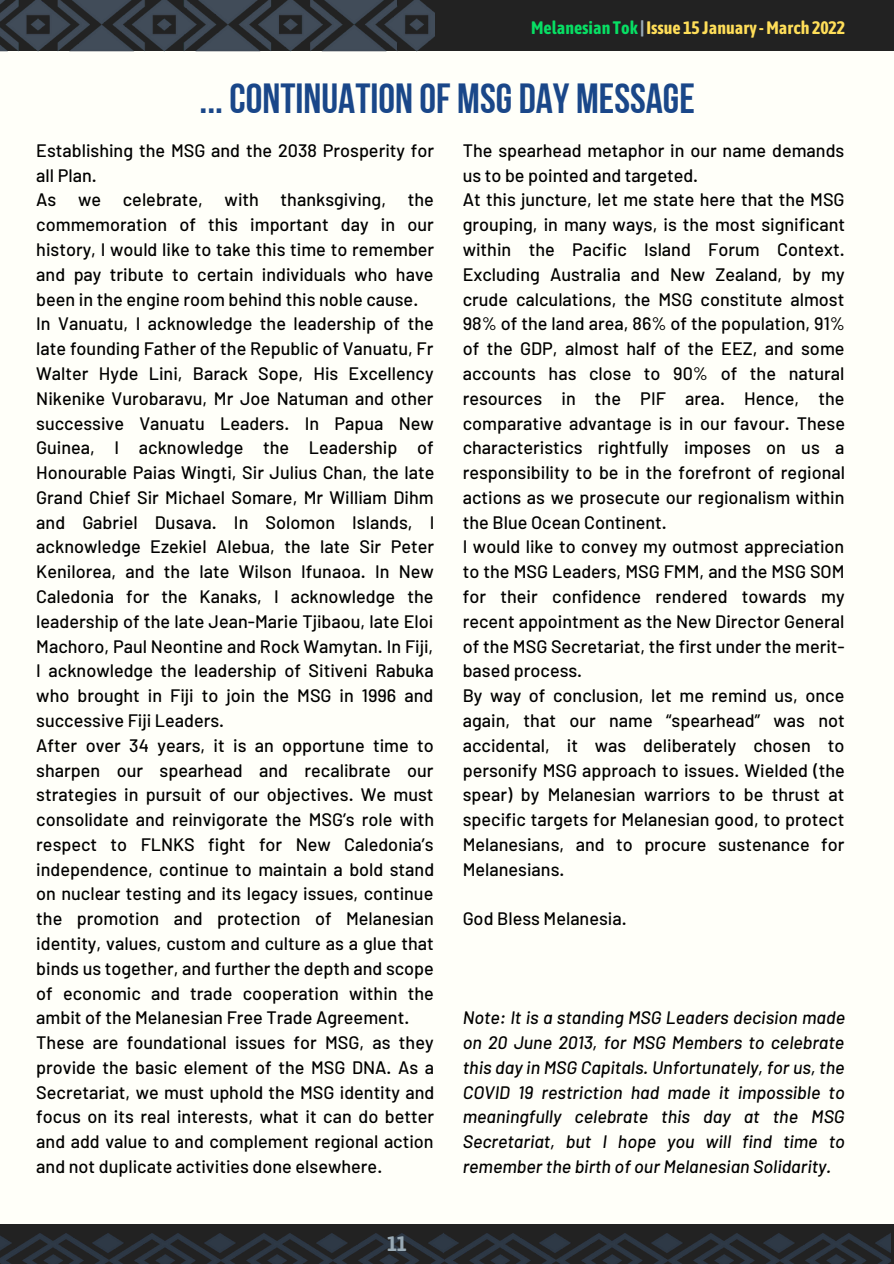
<style>
.page{position:relative;width:894px;height:1264px;background:#fff}
.page>*{position:absolute;margin:0;border:0;box-sizing:border-box;transform-origin:0 0}
.t1{font:42px "Bebas Neue Cyrillic";color:#1a4789}
.t2{font:700 21px "Asap Condensed";color:#99aab5}
.t3{font:500 18px/24.8px "Barlow";color:#000;text-align:justify}
.t4{font:italic 500 18px/24.8px "Barlow";color:#000;text-align:justify}
.t5{font:700 18px "Asap Condensed";color:#ffde59}
.s1{color:#07df64}
.s2{color:#99aab5}
</style>
<div class="page">
<div style="left:0;top:0;width:893px;height:1263px;background:#fffff9"></div>
<div style="left:0;top:0;width:893px;height:51px;background:#222"></div>
<img style="left:0;top:0;width:434px;height:52px">
<img style="left:0;top:1224px;width:890px;height:39px">
<p class="t5" style="left:531px;top:17px;width:315px"><span class="s1">Melanesian Tok</span> <span class="s2">|</span> Issue 15 January -March 2022</p>
<p class="t1" style="left:199px;top:82px;width:496px">... CONTINUATION OF MSG DAY MESSAGE</p>
<p class="t3" style="left:36px;top:137px;width:399px">Establishing the MSG and the 2038 Prosperity for all Plan.</p>
<p class="t3" style="left:36px;top:187px;width:399px">As we celebrate, with thanksgiving, the commemoration of this important day in our history, I would like to take this time to remember and pay tribute to certain individuals who have been in the engine room behind this noble cause.</p>
<p class="t3" style="left:36px;top:311px;width:399px">In Vanuatu, I acknowledge the leadership of the late founding Father of the Republic of Vanuatu, Fr Walter Hyde Lini, Barack Sope, His Excellency Nikenike Vurobaravu, Mr Joe Natuman and other successive Vanuatu Leaders. In Papua New Guinea, I acknowledge the Leadership of Honourable Paias Wingti, Sir Julius Chan, the late Grand Chief Sir Michael Somare, Mr William Dihm and Gabriel Dusava. In Solomon Islands, I acknowledge Ezekiel Alebua, the late Sir Peter Kenilorea, and the late Wilson Ifunaoa. In New Caledonia for the Kanaks, I acknowledge the leadership of the late Jean-Marie Tjibaou, late Eloi Machoro, Paul Neontine and Rock Wamytan. In Fiji, I acknowledge the leadership of Sitiveni Rabuka who brought in Fiji to join the MSG in 1996 and successive Fiji Leaders.</p>
<p class="t3" style="left:36px;top:732px;width:399px">After over 34 years, it is an opportune time to sharpen our spearhead and recalibrate our strategies in pursuit of our objectives. We must consolidate and reinvigorate the MSG’s role with respect to FLNKS fight for New Caledonia’s independence, continue to maintain a bold stand on nuclear testing and its legacy issues, continue the promotion and protection of Melanesian identity, values, custom and culture as a glue that binds us together, and further the depth and scope of economic and trade cooperation within the ambit of the Melanesian Free Trade Agreement.</p>
<p class="t3" style="left:36px;top:1029px;width:399px">These are foundational issues for MSG, as they provide the basic element of the MSG DNA. As a Secretariat, we must uphold the MSG identity and focus on its real interests, what it can do better and add value to and complement regional action and not duplicate activities done elsewhere.</p>
<p class="t3" style="left:462px;top:137px;width:383px">The spearhead metaphor in our name demands us to be pointed and targeted.</p>
<p class="t3" style="left:462px;top:187px;width:384px">At this juncture, let me state here that the MSG grouping, in many ways, is the most significant within the Pacific Island Forum Context.<br>Excluding Australia and New Zealand, by my crude calculations, the MSG constitute almost 98% of the land area, 86% of the population, 91% of the GDP, almost half of the EEZ, and some accounts has close to 90% of the natural resources in the PIF area. Hence, the comparative advantage is in our favour. These characteristics rightfully imposes on us a responsibility to be in the forefront of regional actions as we prosecute our regionalism within the Blue Ocean Continent.</p>
<p class="t3" style="left:462px;top:534px;width:383px">I would like to convey my outmost appreciation to the MSG Leaders, MSG FMM, and the MSG SOM for their confidence rendered towards my recent appointment as the New Director General of the MSG Secretariat, the first under the merit&shy;based process.</p>
<p class="t3" style="left:462px;top:682px;width:383px">By way of conclusion, let me remind us, once again, that our name “spearhead” was not accidental, it was deliberately chosen to personify MSG approach to issues. Wielded (the spear) by Melanesian warriors to be thrust at specific targets for Melanesian good, to protect Melanesians, and to procure sustenance for Melanesians.</p>
<p class="t3" style="left:462px;top:905px;width:165px">God Bless Melanesia.</p>
<p class="t4" style="left:462px;top:1004px;width:384px">Note: It is a standing MSG Leaders decision made on 20 June 2013, for MSG Members to celebrate this day in MSG Capitals. Unfortunately, for us, the COVID 19 restriction had made it impossible to meaningfully celebrate this day at the MSG Secretariat, but I hope you will find time to remember the birth of our Melanesian Solidarity.</p>
<p class="t2" style="left:387px;top:1230px;width:21px">11</p>
</div>
